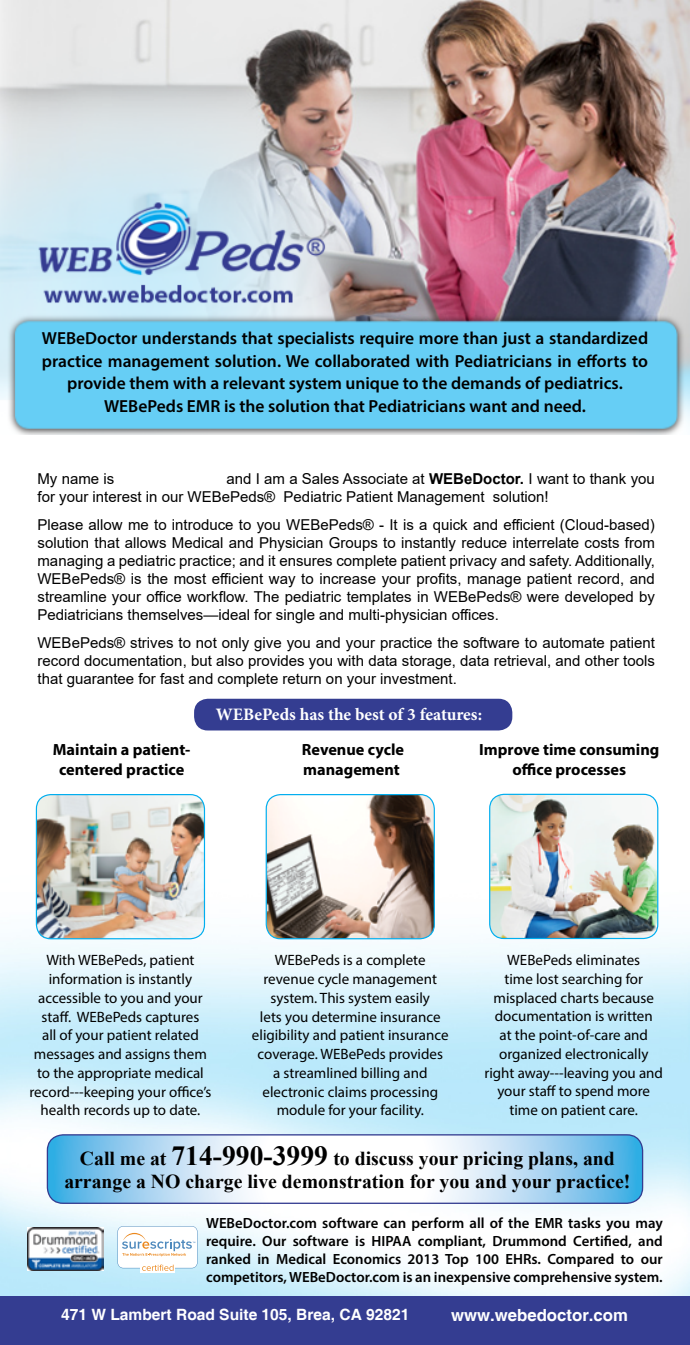
<style>
.page{position:relative;width:690px;height:1345px;background:#fff}
.page>*{position:absolute;margin:0;border:0;box-sizing:border-box;transform-origin:0 0}
.t1{font:700 19.75px/23.6px "Times New Roman";color:#000;text-align:center}
.t2{font:600 17.5px/22.5px "Myriad Pro";color:#000;text-align:center}
.t3{font:700 17.5px "Minion Pro";color:#fff}
.t4{font:700 16.75px "Helvetica";color:#fff}
.t5{font:700 16.25px/19.5px "Myriad Pro";color:#000;text-align:center}
.t6{font:700 15.5px "Helvetica";color:#fff}
.t7{font:15px/18px "Arial";color:#000;text-align:justify}
.t8{font:15px/18.8px "Myriad Pro";color:#000;text-align:center}
.t9{font:600 14.75px/17.8px "Myriad Pro";color:#000;text-align:justify}
.s1{font-weight:700}
.s2{font-size:27.62px}
</style>
<div class="page">
<img style="left:0;top:0;width:690px;height:435px">
<img style="left:0;top:702px;width:690px;height:595px">
<div style="left:194px;top:699px;width:318px;height:31px;background:#343d91;border-radius:14px"></div>
<svg style="left:47px;top:1135px;width:596px;height:68px"></svg>
<div style="left:47px;top:1134px;width:596px;height:70px;border:1px solid #343d91;border-radius:16px"></div>
<img style="left:27px;top:1227px;width:76px;height:43px">
<div style="left:140px;top:1263px;width:35px;height:10px;background:#fff"></div>
<svg style="left:118px;top:1226px;width:80px;height:45px"></svg>
<div style="left:0;top:1297px;width:690px;height:48px;background:#343d91"></div>
<img style="left:36px;top:795px;width:168px;height:144px">
<div style="left:36px;top:794px;width:169px;height:145px;border:1px solid #00aeef;border-radius:14px"></div>
<img style="left:267px;top:795px;width:167px;height:144px">
<div style="left:266px;top:794px;width:169px;height:145px;border:1px solid #00aeef;border-radius:14px"></div>
<img style="left:490px;top:794px;width:168px;height:144px">
<div style="left:489px;top:794px;width:169px;height:145px;border:1px solid #00aeef;border-radius:14px"></div>
<p class="t2" style="left:42px;top:327px;width:608px">WEBeDoctor understands that specialists require more than just a standardized practice management solution. We collaborated with Pediatricians in efforts to provide them with a relevant system unique to the demands of pediatrics.<br>WEBePeds EMR is the solution that Pediatricians want and need.</p>
<p class="t7" style="left:38px;top:470px;width:619px;text-indent:189px">and I am a Sales Associate at <span class="s1">WEBeDoctor.</span> I want to thank you for your interest in our WEBePeds® Pediatric Patient Management solution!</p>
<p class="t7" style="left:38px;top:516px;width:619px">Please allow me to introduce to you WEBePeds® - It is a quick and efficient (Cloud-based) solution that allows Medical and Physician Groups to instantly reduce interrelate costs from managing a pediatric practice; and it ensures complete patient privacy and safety. Additionally, WEBePeds® is the most efficient way to increase your profits, manage patient record, and streamline your office workflow. The pediatric templates in WEBePeds® were developed by Pediatricians themselves—ideal for single and multi-physician offices.</p>
<p class="t7" style="left:38px;top:634px;width:619px">WEBePeds® strives to not only give you and your practice the software to automate patient record documentation, but also provides you with data storage, data retrieval, and other tools that guarantee for fast and complete return on your investment.</p>
<p class="t7" style="left:38px;top:470px;width:78px">My name is</p>
<p class="t3" style="left:216px;top:702px;width:268px">WEBePeds has the best of 3 features:</p>
<p class="t5" style="left:53px;top:740px;width:139px">Maintain a patient&shy;centered practice</p>
<p class="t5" style="left:302px;top:740px;width:104px;text-align:left">Revenue cycle management</p>
<p class="t5" style="left:479px;top:740px;width:182px">Improve time consuming office processes</p>
<p class="t8" style="left:30px;top:951px;width:183px">With WEBePeds, patient information is instantly accessible to you and your staff. WEBePeds captures<br>all of your patient related messages and assigns them to the appropriate medical record---keeping your office’s health records up to date.</p>
<p class="t8" style="left:252px;top:951px;width:198px">WEBePeds is a complete revenue cycle management system. This system easily<br>lets you determine insurance eligibility and patient insurance coverage. WEBePeds provides<br>a streamlined billing and electronic claims processing module for your facility.</p>
<p class="t8" style="left:484px;top:951px;width:180px">WEBePeds eliminates<br>time lost searching for misplaced charts because documentation is written<br>at the point-of-care and organized electronically right away---leaving you and your staff to spend more time on patient care.</p>
<h1 class="t1" style="left:64px;top:1146px;width:568px">Call me at <span class="s2">714-990-3999</span> to discuss your pricing plans, and arrange a NO charge live demonstration for you and your practice!</h1>
<p class="t9" style="left:206px;top:1214px;width:458px">WEBeDoctor.com software can perform all of the EMR tasks you may require. Our software is HIPAA compliant, Drummond Certified, and ranked in Medical Economics 2013 Top 100 EHRs. Compared to our competitors, WEBeDoctor.com is an inexpensive comprehensive system.</p>
<p class="t6" style="left:61px;top:1306px;width:350px">471 W Lambert Road Suite 105, Brea, CA 92821</p>
<p class="t4" style="left:451px;top:1305px;width:178px">www.webedoctor.com</p>
</div>
